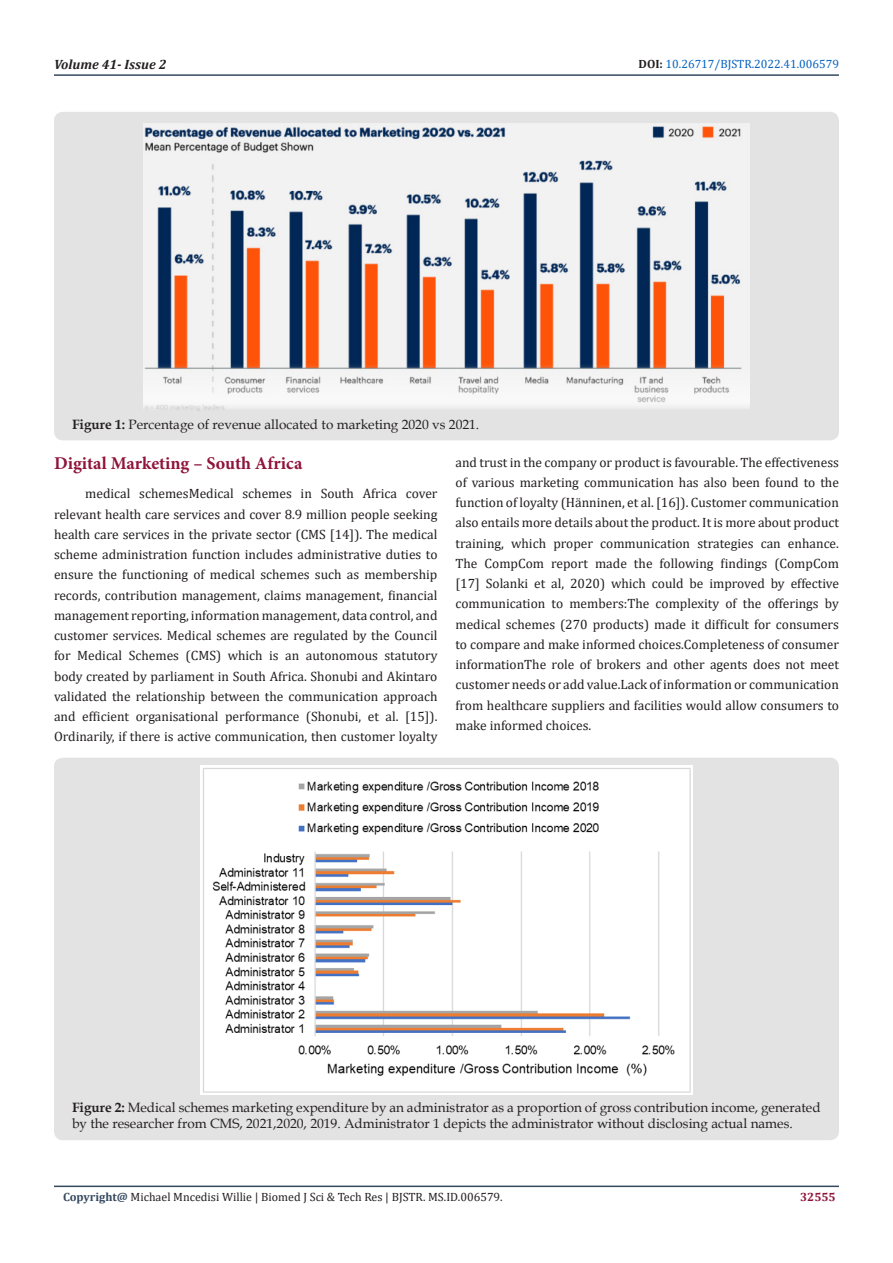
<style>
.page{position:relative;width:893px;height:1263px;background:#fff}
.page>*{position:absolute;margin:0;border:0;box-sizing:border-box;transform-origin:0 0}
.List_Paragraph{font:700 18px "Minion Pro";color:#8f133a}
.t1{font:13.5px/20.2px "Cambria";color:#231f20;text-align:justify}
.t2{font:13.5px/16.2px "Book Antiqua";color:#231f20}
.t3{font:italic 700 13.5px "Cambria";color:#231f20}
.t4{font:12px "Cambria";color:#231f20}
.t5{font:12px "Cambria";color:#0563c1}
.t6{font:700 12px "Cambria";color:#8f133a}
.s1{font-weight:700;color:#231f20}
.s2{font-weight:700}
.s3{font-weight:700;color:#34495e}
</style>
<div class="page">
<hr style="left:54px;top:1185px;width:785px;height:2px;background:#34495e">
<hr style="left:54px;top:74px;width:785px;height:2px;background:#34495e">
<div style="left:54px;top:112px;width:785px;height:328px;background:#e3e3e3;border-radius:9px"></div>
<img style="left:144px;top:124px;width:605px;height:287px">
<div style="left:54px;top:758px;width:785px;height:382px;background:#e3e3e3;border-radius:9px"></div>
<img style="left:200px;top:766px;width:493px;height:328px">
<p class="t3" style="left:54px;top:55px;width:114px">Volume 41- Issue 2</p>
<p class="t5" style="left:639px;top:57px;width:202px"><span class="s1">DOI:</span> 10.26717/BJSTR.2022.41.006579</p>
<p class="t2" style="left:72px;top:416px;width:409px"><span class="s2">Figure 1:</span> Percentage of revenue allocated to marketing 2020 vs 2021.</p>
<p class="List_Paragraph" style="left:54px;top:451px;width:250px">Digital Marketing – South Africa</p>
<p class="t1" style="left:54px;top:484px;width:385px;text-indent:31px">medical schemesMedical schemes in South Africa cover relevant health care services and cover 8.9 million people seeking health care services in the private sector (CMS [14]). The medical scheme administration function includes administrative duties to ensure the functioning of medical schemes such as membership records, contribution management, claims management, financial management reporting, information management, data control, and customer services. Medical schemes are regulated by the Council for Medical Schemes (CMS) which is an autonomous statutory body created by parliament in South Africa. Shonubi and Akintaro validated the relationship between the communication approach and efficient organisational performance (Shonubi, et al. [15]).<br>Ordinarily, if there is active communication, then customer loyalty</p>
<p class="t1" style="left:455px;top:452px;width:385px">and trust in the company or product is favourable. The effectiveness of various marketing communication has also been found to the function of loyalty (Hänninen, et al. [16]). Customer communication also entails more details about the product. It is more about product training, which proper communication strategies can enhance.<br>The CompCom report made the following findings (CompCom [17] Solanki et al, 2020) which could be improved by effective communication to members:The complexity of the offerings by medical schemes (270 products) made it difficult for consumers to compare and make informed choices.Completeness of consumer informationThe role of brokers and other agents does not meet customer needs or add value.Lack of information or communication from healthcare suppliers and facilities would allow consumers to make informed choices.</p>
<p class="t2" style="left:72px;top:1099px;width:750px"><span class="s2">Figure 2:</span> Medical schemes marketing expenditure by an administrator as a proportion of gross contribution income, generated by the researcher from CMS, 2021,2020, 2019. Administrator 1 depicts the administrator without disclosing actual names.</p>
<p class="t4" style="left:63px;top:1190px;width:441px"><span class="s3">Copyright@</span> Michael Mncedisi Willie | Biomed J Sci &amp; Tech Res | BJSTR. MS.ID.006579.</p>
<p class="t6" style="left:800px;top:1188px;width:37px">32555</p>
</div>
